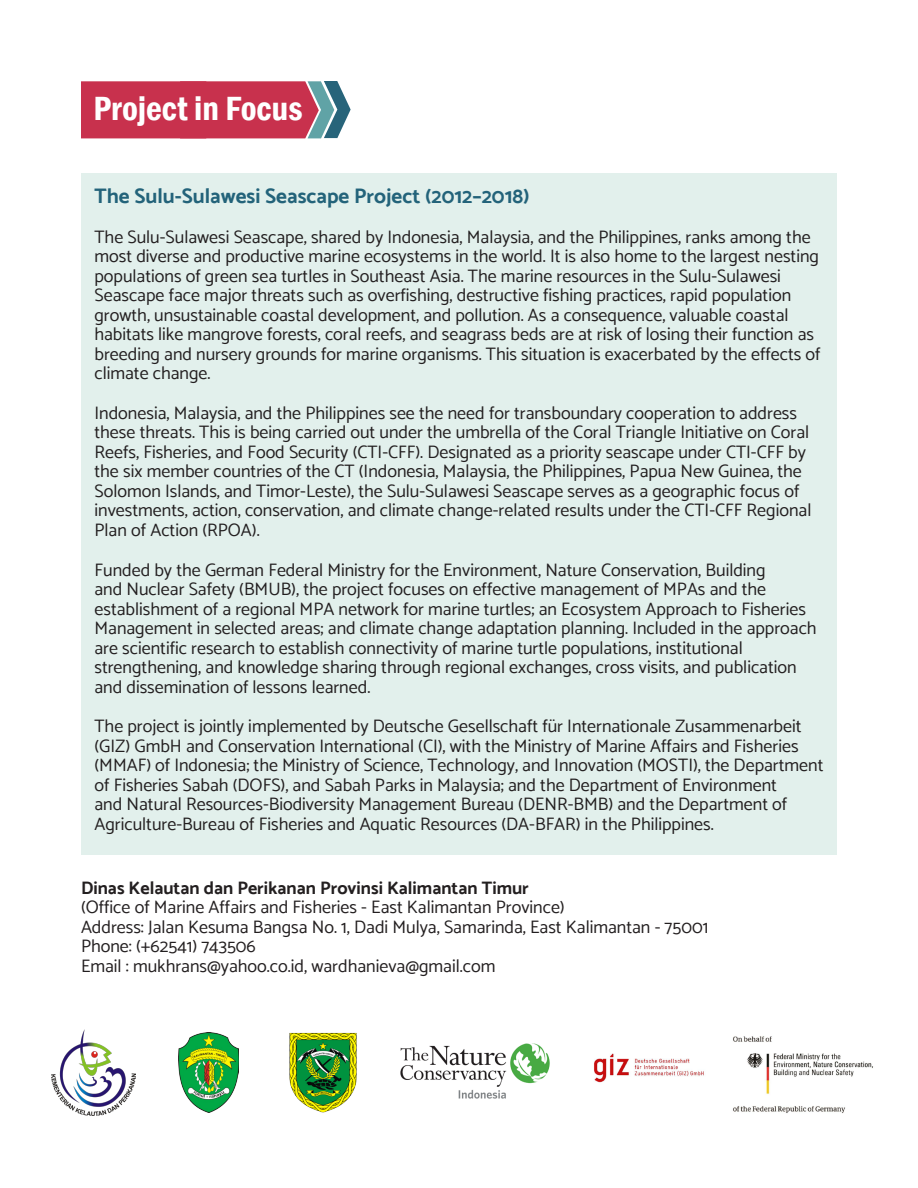
<style>
.page{position:relative;width:918px;height:1188px;background:#fff}
.page>*{position:absolute;margin:0;border:0;box-sizing:border-box;transform-origin:0 0}
.t1{font:600 condensed 34.5px "Franklin Gothic";color:#fff}
.t2{font:700 21px "Catamaran";color:#23637a}
.t3{font:18px/19.5px "Catamaran";color:#231f20}
.t4{font:700 18px "Catamaran";color:#231f20}
</style>
<div class="page">
<img style="left:594px;top:1036px;width:279px;height:77px">
<img style="left:289px;top:1033px;width:68px;height:80px">
<img style="left:179px;top:1033px;width:59px;height:79px">
<img style="left:52px;top:1030px;width:84px;height:85px">
<img style="left:400px;top:1043px;width:150px;height:56px">
<div style="left:81px;top:173px;width:756px;height:682px;background:#e2f0ec"></div>
<svg style="left:81px;top:81px;width:270px;height:57px;background:#bd425b"></svg>
<p class="t1" style="left:93px;top:86px;width:210px">Project in Focus</p>
<p class="t2" style="left:94px;top:183px;width:437px">The Sulu-Sulawesi Seascape Project (2012–2018)</p>
<p class="t3" style="left:94px;top:227px;width:728px">The Sulu-Sulawesi Seascape, shared by Indonesia, Malaysia, and the Philippines, ranks among the most diverse and productive marine ecosystems in the world. It is also home to the largest nesting populations of green sea turtles in Southeast Asia. The marine resources in the Sulu-Sulawesi Seascape face major threats such as overfishing, destructive fishing practices, rapid population growth, unsustainable coastal development, and pollution. As a consequence, valuable coastal habitats like mangrove forests, coral reefs, and seagrass beds are at risk of losing their function as breeding and nursery grounds for marine organisms. This situation is exacerbated by the effects of climate change.</p>
<p class="t3" style="left:94px;top:403px;width:718px">Indonesia, Malaysia, and the Philippines see the need for transboundary cooperation to address these threats. This is being carried out under the umbrella of the Coral Triangle Initiative on Coral Reefs, Fisheries, and Food Security (CTI-CFF). Designated as a priority seascape under CTI-CFF by the six member countries of the CT (Indonesia, Malaysia, the Philippines, Papua New Guinea, the Solomon Islands, and Timor-Leste), the Sulu-Sulawesi Seascape serves as a geographic focus of investments, action, conservation, and climate change-related results under the CTI-CFF Regional Plan of Action (RPOA).</p>
<p class="t3" style="left:94px;top:560px;width:724px">Funded by the German Federal Ministry for the Environment, Nature Conservation, Building<br>and Nuclear Safety (BMUB), the project focuses on effective management of MPAs and the establishment of a regional MPA network for marine turtles; an Ecosystem Approach to Fisheries Management in selected areas; and climate change adaptation planning. Included in the approach are scientific research to establish connectivity of marine turtle populations, institutional strengthening, and knowledge sharing through regional exchanges, cross visits, and publication and dissemination of lessons learned.</p>
<p class="t3" style="left:94px;top:716px;width:731px">The project is jointly implemented by Deutsche Gesellschaft für Internationale Zusammenarbeit (GIZ) GmbH and Conservation International (CI), with the Ministry of Marine Affairs and Fisheries (MMAF) of Indonesia; the Ministry of Science, Technology, and Innovation (MOSTI), the Department of Fisheries Sabah (DOFS), and Sabah Parks in Malaysia; and the Department of Environment<br>and Natural Resources-Biodiversity Management Bureau (DENR-BMB) and the Department of Agriculture-Bureau of Fisheries and Aquatic Resources (DA-BFAR) in the Philippines.</p>
<p class="t4" style="left:81px;top:877px;width:449px">Dinas Kelautan dan Perikanan Provinsi Kalimantan Timur</p>
<p class="t3" style="left:81px;top:897px;width:485px">(Office of Marine Affairs and Fisheries - East Kalimantan Province)</p>
<p class="t3" style="left:81px;top:917px;width:629px">Address: Jalan Kesuma Bangsa No. 1, Dadi Mulya, Samarinda, East Kalimantan - 75001</p>
<p class="t3" style="left:81px;top:936px;width:176px">Phone: (+62541) 743506</p>
<p class="t3" style="left:81px;top:956px;width:416px">Email : mukhrans@yahoo.co.id, wardhanieva@gmail.com</p>
</div>
